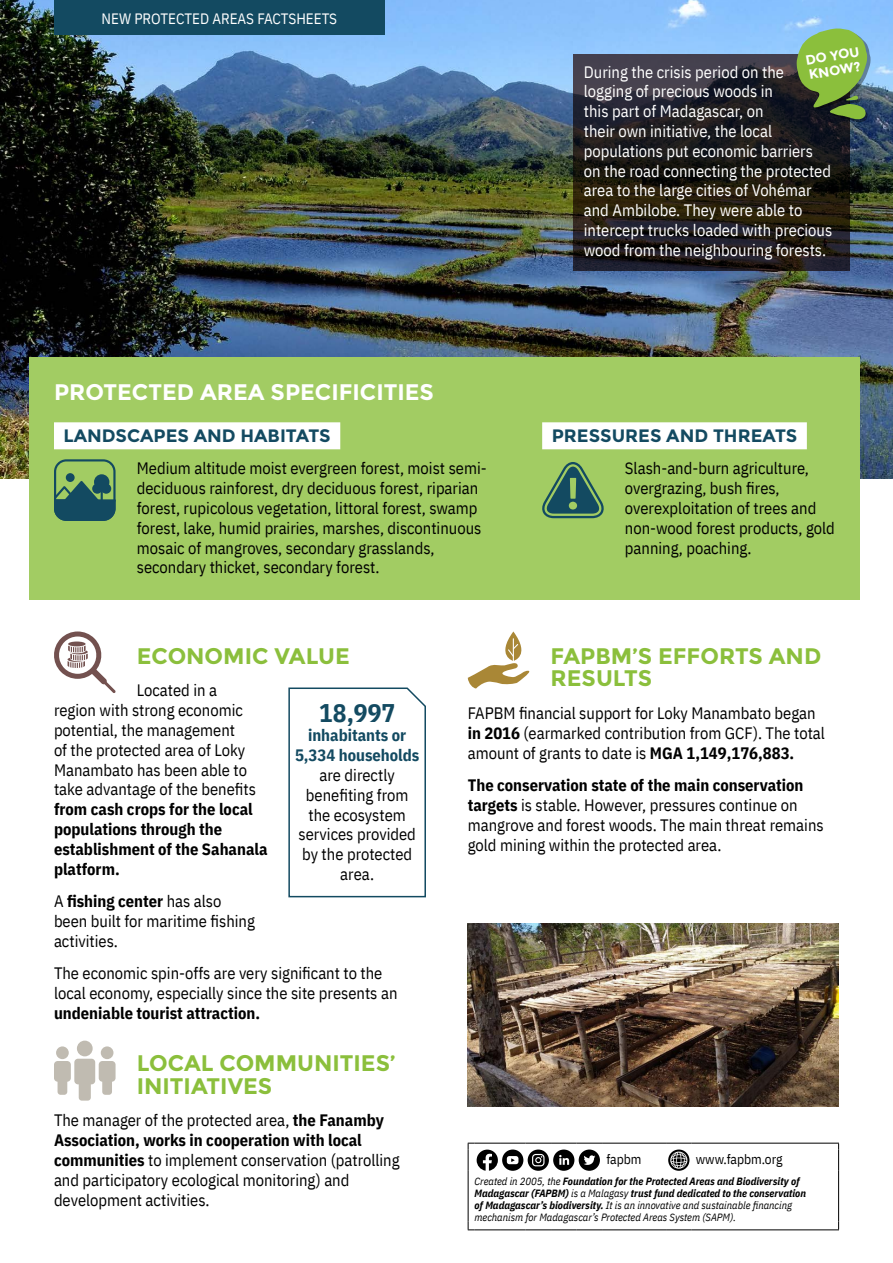
<style>
.page{position:relative;width:893px;height:1263px;background:#fff}
.page>*{position:absolute;margin:0;border:0;box-sizing:border-box;transform-origin:0 0}
.texte{font:700 25.5px "IBM Plex Sans Cond";color:#134a61}
.titre{font:700 22.5px/22.5px "Montserrat";color:#8bbf3c}
.titre-2{font:700 22.5px "Montserrat";color:#fff}
.texte-2{font:700 22.5px/22.5px "Montserrat";color:#8bbf3c}
.sous-titre_encadré{font:700 18px "Montserrat";color:#134a61}
.texte-3{font:16.5px/19.8px "IBM Plex Sans Cond";color:#000}
.texte-4{font:16.5px/19.8px "IBM Plex Sans Cond";color:#fff}
.t1{font:15px "IBM Plex Sans Cond";color:#fff}
.t2{font:13.5px "IBM Plex Sans Cond";color:#000}
.titre-3{font:700 13.5px/15px "Montserrat";color:#fff}
.texte_FAPBM{font:italic 700 10.5px/12px "IBM Plex Sans Cond";color:#000}
.s1{font-weight:700}
.s2{font-weight:700;color:#134a61}
.s3{font-weight:400}
</style>
<div class="page">
<img style="left:0;top:0;width:893px;height:478px">
<svg style="left:468px;top:631px;width:61px;height:57px"></svg>
<div style="left:30px;top:357px;width:830px;height:243px;background:#a2cc63"></div>
<svg style="left:54px;top:631px;width:62px;height:62px"></svg>
<div style="left:542px;top:422px;width:265px;height:27px;background:#fff"></div>
<div style="left:54px;top:422px;width:286px;height:27px;background:#fff"></div>
<div style="left:77px;top:1040px;width:16px;height:16px;background:#c0bbb1;border-radius:50%"></div>
<svg style="left:74px;top:1059px;width:21px;height:41px"></svg>
<div style="left:56px;top:1046px;width:13px;height:13px;background:#c0bbb1;border-radius:50%"></div>
<div style="left:54px;top:1061px;width:17px;height:21px;background:#c0bbb1;border-radius:4px"></div>
<div style="left:58px;top:1068px;width:9px;height:27px;background:#c0bbb1;border-radius:3px"></div>
<div style="left:101px;top:1046px;width:12px;height:13px;background:#c0bbb1;border-radius:50%"></div>
<div style="left:99px;top:1061px;width:17px;height:21px;background:#c0bbb1;border-radius:4px"></div>
<div style="left:102px;top:1068px;width:10px;height:27px;background:#c0bbb1;border-radius:3px"></div>
<svg style="left:54px;top:459px;width:62px;height:62px"></svg>
<svg style="left:542px;top:462px;width:62px;height:56px"></svg>
<svg style="left:288px;top:687px;width:138px;height:211px"></svg>
<img style="left:468px;top:924px;width:371px;height:183px">
<svg style="left:573px;top:54px;width:277px;height:216px;background:#231f1f"></svg>
<svg style="left:797px;top:28px;width:74px;height:94px;background:#6e964e"></svg>
<div style="left:54px;top:0;width:331px;height:34px;background:#134a61"></div>
<hr style="left:602px;top:1143px;width:64px;height:1px;background:#000">
<hr style="left:692px;top:1143px;width:147px;height:1px;background:#000">
<svg style="left:838px;top:1143px;width:1px;height:28px"></svg>
<hr style="left:468px;top:1171px;width:1px;height:50px;background:#000">
<hr style="left:838px;top:1171px;width:1px;height:50px;background:#000">
<svg style="left:468px;top:1221px;width:134px;height:9px"></svg>
<hr style="left:602px;top:1229px;width:64px;height:1px;background:#000">
<svg style="left:666px;top:1229px;width:26px;height:1px"></svg>
<hr style="left:692px;top:1229px;width:147px;height:1px;background:#000">
<svg style="left:468px;top:1143px;width:134px;height:28px"></svg>
<svg style="left:666px;top:1143px;width:26px;height:28px"></svg>
<p class="t1" style="left:102px;top:8px;width:237px">NEW PROTECTED AREAS FACTSHEETS</p>
<p class="titre-2" style="left:54px;top:379px;width:381px">PROTECTED AREA SPECIFICITIES</p>
<p class="sous-titre_encadré" style="left:64px;top:425px;width:269px">LANDSCAPES AND HABITATS</p>
<p class="texte-3" style="left:137px;top:457px;width:351px">Medium altitude moist evergreen forest, moist semi&shy;deciduous rainforest, dry deciduous forest, riparian forest, rupicolous vegetation, littoral forest, swamp forest, lake, humid prairies, marshes, discontinuous mosaic of mangroves, secondary grasslands, secondary thicket, secondary forest.</p>
<p class="titre-3" style="left:804px;top:53px;width:56px;rotate:-9deg">DO YOU<br>KNOW?</p>
<p class="texte-4" style="left:584px;top:60px;width:250px">During the crisis period on the logging of precious woods in<br>this part of Madagascar, on<br>their own initiative, the local populations put economic barriers on the road connecting the protected area to the large cities of Vohémar and Ambilobe. They were able to intercept trucks loaded with precious wood from the neighbouring forests.</p>
<p class="sous-titre_encadré" style="left:552px;top:425px;width:247px">PRESSURES AND THREATS</p>
<p class="texte-3" style="left:625px;top:457px;width:211px">Slash-and-burn agriculture, overgrazing, bush fires, overexploitation of trees and non-wood forest products, gold panning, poaching.</p>
<p class="titre" style="left:137px;top:645px;width:214px">ECONOMIC VALUE</p>
<p class="texte-3" style="left:54px;top:679px;width:215px;text-indent:83px">Located in a<br>region with strong economic potential, the management<br>of the protected area of Loky<br>Manambato has been able to take advantage of the benefits <span class="s1">from cash crops for the local populations through the establishment of the Sahanala platform.</span></p>
<p class="texte-3" style="left:54px;top:890px;width:202px">A <span class="s1">fishing center</span> has also been built for maritime fishing activities.</p>
<p class="texte-3" style="left:54px;top:962px;width:345px">The economic spin-offs are very significant to the local economy, especially since the site presents an <span class="s1">undeniable tourist attraction.</span></p>
<p class="titre" style="left:137px;top:1052px;width:260px">LOCAL COMMUNITIES’<br>INITIATIVES</p>
<p class="texte-3" style="left:54px;top:1109px;width:347px">The manager of the protected area, <span class="s1">the Fanamby Association, works in cooperation with local communities</span> to implement conservation (patrolling and participatory ecological monitoring) and development activities.</p>
<p class="texte" style="left:319px;top:692px;width:78px">18,997</p>
<p class="texte-3" style="left:295px;top:724px;width:126px;text-align:center"><span class="s2">inhabitants or<br>5,334 households </span>are directly benefiting from the ecosystem services provided by the protected area.</p>
<p class="texte-2" style="left:551px;top:645px;width:272px">FAPBM’S EFFORTS AND<br>RESULTS</p>
<p class="texte-3" style="left:468px;top:702px;width:359px">FAPBM financial support for Loky Manambato began <span class="s1">in 2016</span> (earmarked contribution from GCF). The total amount of grants to date is <span class="s1">MGA 1,149,176,883.</span></p>
<p class="texte-3" style="left:468px;top:774px;width:357px"><span class="s1">The conservation state of the main conservation targets</span> is stable. However, pressures continue on mangrove and forest woods. The main threat remains gold mining within the protected area.</p>
<p class="t2" style="left:606px;top:1149px;width:37px">fapbm</p>
<p class="t2" style="left:696px;top:1149px;width:88px">www.fapbm.org</p>
<p class="texte_FAPBM" style="left:474px;top:1175px;width:333px"><span class="s3">Created in 2005, the</span> Foundation for the Protected Areas and Biodiversity of Madagascar (FAPBM) <span class="s3">is a Malagasy</span> trust fund dedicated to the conservation of Madagascar’s biodiversity. <span class="s3">It is an innovative and sustainable financing mechanism for Madagascar’s Protected Areas System (SAPM).</span></p>
</div>
